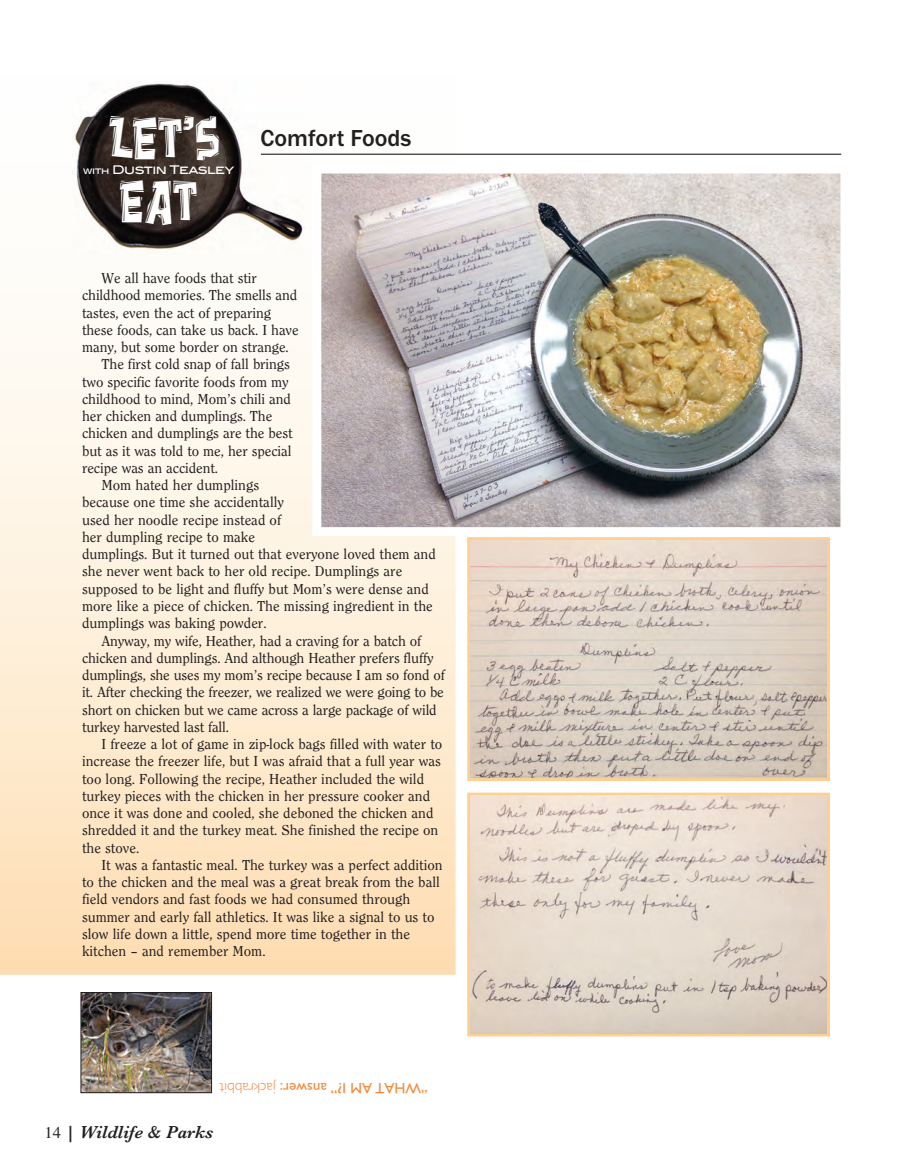
<style>
.page{position:relative;width:903px;height:1173px;background:#fff}
.page>*{position:absolute;margin:0;border:0;box-sizing:border-box;transform-origin:0 0}
.t1{font:45px "Vademecum";color:#fff}
.t2{font:500 24px "Franklin Gothic";color:#231f20}
.t3{font:italic 600 18px "Baskerville";color:#231f20}
.t4{font:15px "Clearface Regular DTC";color:#231f20}
.t5{font:15px "Gill Sans";color:#f3893f}
.t6{font:12px "Blair Md ITCTT Medium";letter-spacing:-.045em;color:#fff}
.s1{font-size:9px}
.s2{font-weight:300}
.s3{font-family:"Times";font-weight:400;font-style:normal;font-size:16.5px}
</style>
<div class="page">
<img style="left:72px;top:82px;width:232px;height:172px">
<hr style="left:261px;top:154px;width:580px;height:1px;background:#231f20">
<svg style="left:467px;top:792px;width:362px;height:244px;background:#f6d1a0"></svg>
<img style="left:470px;top:795px;width:356px;height:238px">
<img style="left:322px;top:174px;width:517px;height:352px">
<div style="left:312px;top:164px;width:537px;height:372px;border:9px solid #fff"></div>
<img style="left:82px;top:993px;width:128px;height:97px">
<div style="left:80px;top:991px;width:132px;height:101px;border:1px solid #231f20"></div>
<svg style="left:467px;top:537px;width:362px;height:243px;background:#f5ce9b"></svg>
<img style="left:470px;top:540px;width:356px;height:237px">
<p class="t1" style="left:110px;top:118px;width:111px">LET’S</p>
<p class="t6" style="left:83px;top:163px;width:153px"><span class="s1">with</span> Dustin Teasley</p>
<p class="t1" style="left:120px;top:181px;width:79px">EAT</p>
<p class="t2" style="left:260px;top:130px;width:152px">Comfort Foods</p>
<p class="t4" style="left:101px;top:272px;width:157px">We all have foods that stir</p>
<p class="t4" style="left:82px;top:289px;width:217px">childhood memories. The smells and</p>
<p class="t4" style="left:82px;top:307px;width:190px">tastes, even the act of preparing</p>
<p class="t4" style="left:82px;top:324px;width:218px">these foods, can take us back. I have</p>
<p class="t4" style="left:82px;top:341px;width:208px">many, but some border on strange.</p>
<p class="t4" style="left:101px;top:358px;width:190px">The first cold snap of fall brings</p>
<p class="t4" style="left:82px;top:376px;width:208px">two specific favorite foods from my</p>
<p class="t4" style="left:82px;top:393px;width:210px">childhood to mind, Mom’s chili and</p>
<p class="t4" style="left:82px;top:410px;width:192px">her chicken and dumplings. The</p>
<p class="t4" style="left:82px;top:427px;width:212px">chicken and dumplings are the best</p>
<p class="t4" style="left:82px;top:445px;width:211px">but as it was told to me, her special</p>
<p class="t4" style="left:82px;top:462px;width:137px">recipe was an accident.</p>
<p class="t4" style="left:101px;top:479px;width:159px">Mom hated her dumplings</p>
<p class="t4" style="left:82px;top:496px;width:203px">because one time she accidentally</p>
<p class="t4" style="left:82px;top:514px;width:200px">used her noodle recipe instead of</p>
<p class="t4" style="left:82px;top:531px;width:174px">her dumpling recipe to make</p>
<p class="t4" style="left:82px;top:548px;width:355px">dumplings. But it turned out that everyone loved them and</p>
<p class="t4" style="left:82px;top:565px;width:321px">she never went back to her old recipe. Dumplings are</p>
<p class="t4" style="left:82px;top:583px;width:348px">supposed to be light and fluffy but Mom’s were dense and</p>
<p class="t4" style="left:82px;top:600px;width:352px">more like a piece of chicken. The missing ingredient in the</p>
<p class="t4" style="left:82px;top:617px;width:186px">dumplings was baking powder.</p>
<p class="t4" style="left:101px;top:634px;width:321px">Anyway, my wife, Heather, had a craving for a batch of</p>
<p class="t4" style="left:82px;top:652px;width:353px">chicken and dumplings. And although Heather prefers fluffy</p>
<p class="t4" style="left:82px;top:669px;width:364px">dumplings, she uses my mom’s recipe because I am so fond of</p>
<p class="t4" style="left:82px;top:686px;width:363px">it. After checking the freezer, we realized we were going to be</p>
<p class="t4" style="left:82px;top:703px;width:356px">short on chicken but we came across a large package of wild</p>
<p class="t4" style="left:82px;top:721px;width:148px">turkey harvested last fall.</p>
<p class="t4" style="left:101px;top:738px;width:342px">I freeze a lot of game in zip-lock bags filled with water to</p>
<p class="t4" style="left:82px;top:755px;width:360px">increase the freezer life, but I was afraid that a full year was</p>
<p class="t4" style="left:82px;top:772px;width:343px">too long. Following the recipe, Heather included the wild</p>
<p class="t4" style="left:82px;top:790px;width:349px">turkey pieces with the chicken in her pressure cooker and</p>
<p class="t4" style="left:82px;top:807px;width:353px">once it was done and cooled, she deboned the chicken and</p>
<p class="t4" style="left:82px;top:824px;width:357px">shredded it and the turkey meat. She finished the recipe on</p>
<p class="t4" style="left:82px;top:841px;width:59px">the stove.</p>
<p class="t4" style="left:101px;top:859px;width:342px">It was a fantastic meal. The turkey was a perfect addition</p>
<p class="t4" style="left:82px;top:876px;width:359px">to the chicken and the meal was a great break from the ball</p>
<p class="t4" style="left:82px;top:893px;width:330px">field vendors and fast foods we had consumed through</p>
<p class="t4" style="left:82px;top:910px;width:354px">summer and early fall athletics. It was like a signal to us to</p>
<p class="t4" style="left:82px;top:928px;width:329px">slow life down a little, spend more time together in the</p>
<p class="t4" style="left:82px;top:945px;width:185px">kitchen – and remember Mom.</p>
<p class="t5" style="left:427px;top:1092px;width:209px;rotate:-180deg">“WHAT AM I?” answer: <span class="s2">jackrabbit</span></p>
<p class="t3" style="left:45px;top:1121px;width:170px"><span class="s3">14</span> | Wildlife &amp; Parks</p>
</div>
